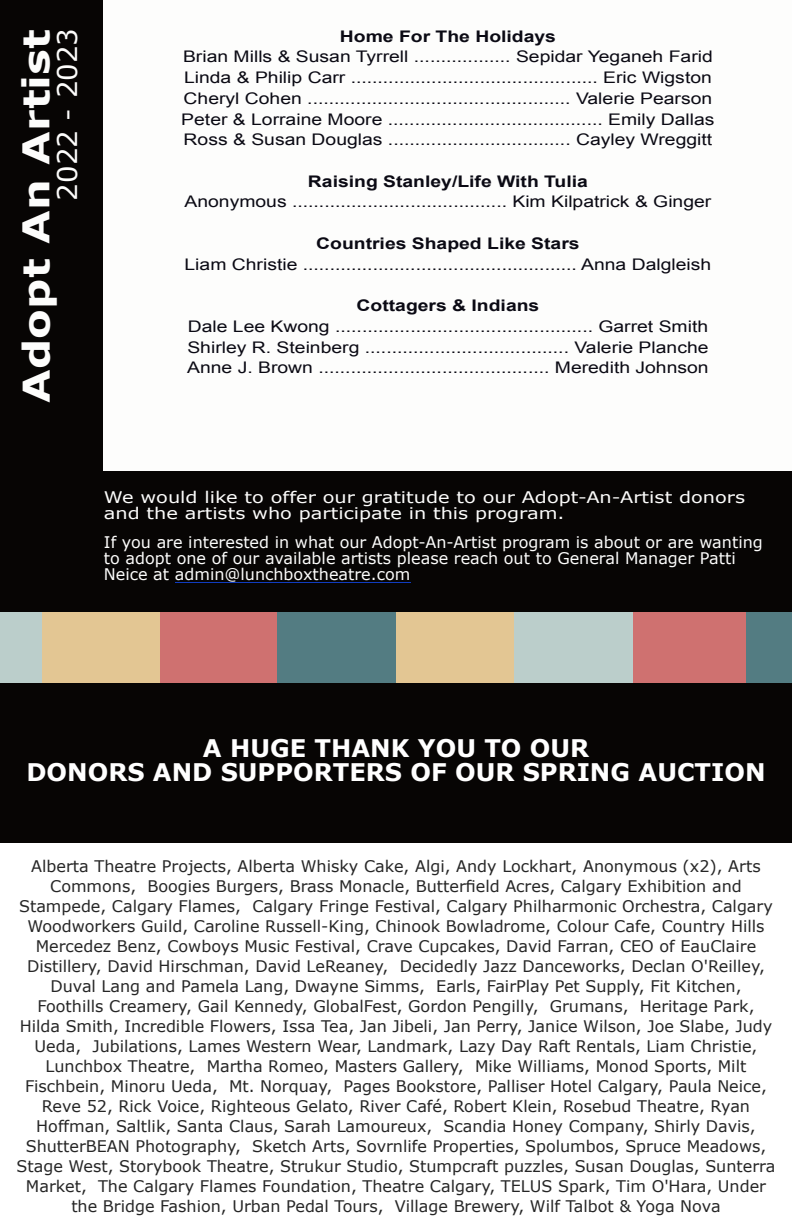
<style>
.page{position:relative;width:792px;height:1224px;background:#fff}
.page>*{position:absolute;margin:0;border:0;box-sizing:border-box;transform-origin:0 0}
.t1{font:700 36.8px "Verdana";color:#fdfdfc;scale:1.18 1}
.t2{font:27px "Verdana";letter-spacing:-.005em;color:#fdfdfc}
.t3{font:700 24.2px/24.2px "Verdana";color:#fff;text-align:center}
.t4{font:16px/20px "Verdana";color:#262626;text-align:center}
.t5{font:16px/20.8px "Arial";color:#0b0a14;scale:1.21 1}
.t6{font:16px/16px "Verdana";color:#fdfdfc}
.t7{font:16px/16px "Verdana";color:#fdfdfc;scale:1.21 1}
.t8{font:700 16px "Arial";color:#0b0a14;scale:1.21 1}
</style>
<div class="page">
<div style="left:0;top:0;width:792px;height:842px;background:#070504"></div>
<div style="left:159px;top:612px;width:119px;height:70px;background:#cf7170"></div>
<div style="left:628px;top:612px;width:119px;height:70px;background:#cf7170"></div>
<div style="left:278px;top:612px;width:118px;height:70px;background:#537c82"></div>
<div style="left:747px;top:612px;width:45px;height:70px;background:#537c82"></div>
<div style="left:396px;top:612px;width:118px;height:70px;background:#e3c693"></div>
<div style="left:41px;top:612px;width:118px;height:70px;background:#e3c693"></div>
<div style="left:514px;top:612px;width:119px;height:70px;background:#bbcecb"></div>
<div style="left:0;top:612px;width:41px;height:70px;background:#bbcecb"></div>
<div style="left:104px;top:0;width:688px;height:471px;background:#fdfdfc"></div>
<hr style="left:175px;top:582px;width:235px;height:1px;background:#103cc0">
<hr style="left:791px;top:435px;width:1px;height:789px;background:#939598">
<h1 class="t1" style="left:21px;top:403px;width:318px;rotate:-90deg">Adopt An Artist</h1>
<h2 class="t2" style="left:57px;top:201px;width:174px;rotate:-90deg">2022 - 2023</h2>
<p class="t8" style="left:340px;top:30px;width:180px">Home For The Holidays</p>
<p class="t5" style="left:181px;top:48px;width:442px">Brian Mills &amp; Susan Tyrrell .................. Sepidar Yeganeh Farid Linda &amp; Philip Carr .............................................. Eric Wigston Cheryl Cohen ................................................. Valerie Pearson Peter &amp; Lorraine Moore ........................................ Emily Dallas Ross &amp; Susan Douglas .................................. Cayley Wreggitt</p>
<p class="t8" style="left:308px;top:175px;width:233px">Raising Stanley/Life With Tulia</p>
<p class="t5" style="left:185px;top:193px;width:437px">Anonymous ........................................ Kim Kilpatrick &amp; Ginger</p>
<p class="t8" style="left:316px;top:237px;width:219px">Countries Shaped Like Stars</p>
<p class="t5" style="left:185px;top:255px;width:437px">Liam Christie ................................................... Anna Dalgleish</p>
<p class="t8" style="left:357px;top:299px;width:153px">Cottagers &amp; Indians</p>
<p class="t5" style="left:187px;top:317px;width:432px;text-align:justify">Dale Lee Kwong ................................................ Garret Smith Shirley R. Steinberg ...................................... Valerie Planche Anne J. Brown ........................................... Meredith Johnson</p>
<p class="t7" style="left:104px;top:490px;width:531px">We would like to offer our gratitude to our Adopt-An-Artist donors and the artists who participate in this program.</p>
<p class="t6" style="left:104px;top:536px;width:660px">If you are interested in what our Adopt-An-Artist program is about or are wanting to adopt one of our available artists please reach out to General Manager Patti<br>Neice at admin@lunchboxtheatre.com</p>
<h3 class="t3" style="left:26px;top:738px;width:741px">A HUGE THANK YOU TO OUR<br>DONORS AND SUPPORTERS OF OUR SPRING AUCTION</h3>
<p class="t4" style="left:17px;top:857px;width:760px">Alberta Theatre Projects, Alberta Whisky Cake, Algi, Andy Lockhart, Anonymous (x2), Arts Commons, Boogies Burgers, Brass Monacle, Butterfield Acres, Calgary Exhibition and Stampede, Calgary Flames, Calgary Fringe Festival, Calgary Philharmonic Orchestra, Calgary Woodworkers Guild, Caroline Russell-King, Chinook Bowladrome, Colour Cafe, Country Hills Mercedez Benz, Cowboys Music Festival, Crave Cupcakes, David Farran, CEO of EauClaire Distillery, David Hirschman, David LeReaney, Decidedly Jazz Danceworks, Declan O'Reilley, Duval Lang and Pamela Lang, Dwayne Simms, Earls, FairPlay Pet Supply, Fit Kitchen, Foothills Creamery, Gail Kennedy, GlobalFest, Gordon Pengilly, Grumans, Heritage Park, Hilda Smith, Incredible Flowers, Issa Tea, Jan Jibeli, Jan Perry, Janice Wilson, Joe Slabe, Judy Ueda, Jubilations, Lames Western Wear, Landmark, Lazy Day Raft Rentals, Liam Christie, Lunchbox Theatre, Martha Romeo, Masters Gallery, Mike Williams, Monod Sports, Milt Fischbein, Minoru Ueda, Mt. Norquay, Pages Bookstore, Palliser Hotel Calgary, Paula Neice, Reve 52, Rick Voice, Righteous Gelato, River Café, Robert Klein, Rosebud Theatre, Ryan Hoffman, Saltlik, Santa Claus, Sarah Lamoureux, Scandia Honey Company, Shirly Davis, ShutterBEAN Photography, Sketch Arts, Sovrnlife Properties, Spolumbos, Spruce Meadows, Stage West, Storybook Theatre, Strukur Studio, Stumpcraft puzzles, Susan Douglas, Sunterra Market, The Calgary Flames Foundation, Theatre Calgary, TELUS Spark, Tim O'Hara, Under the Bridge Fashion, Urban Pedal Tours, Village Brewery, Wilf Talbot &amp; Yoga Nova</p>
</div>
